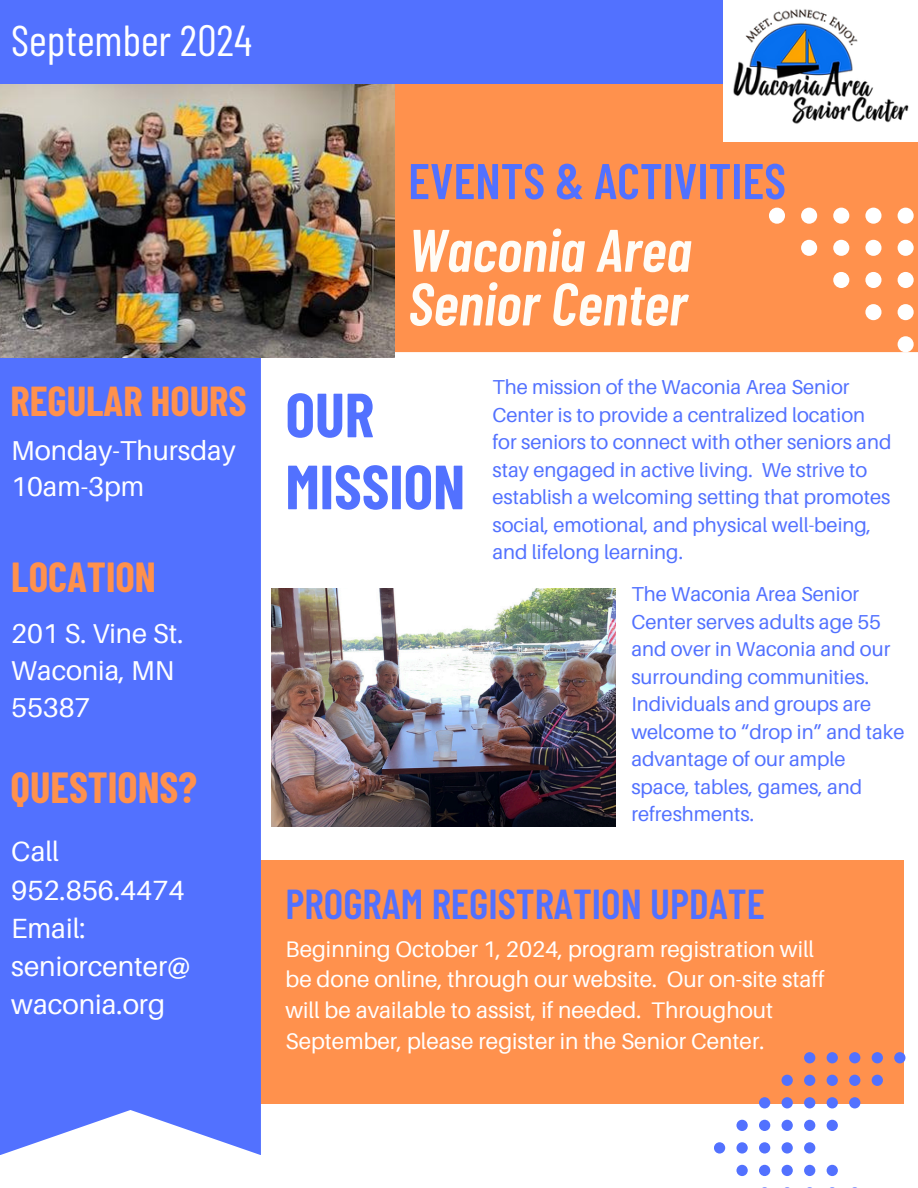
<style>
.page{position:relative;width:918px;height:1188px;background:#fff}
.page>*{position:absolute;margin:0;border:0;box-sizing:border-box;transform-origin:0 0}
.t1{font:700 62.25px/72px "Barlow Condensed";color:#5271ff}
.t2{font:italic 600 59.85px/53.7px "Barlow Condensed";color:#fffcf6}
.t3{font:600 50.1px "Barlow Condensed";color:#5271ff}
.t4{font:43.35px "Barlow Condensed";color:#fff}
.t5{font:700 42.6px "Barlow Condensed";color:#ff914d}
.t6{font:600 41.7px "Barlow Condensed";color:#5271ff}
.t7{font:700 41.1px "Barlow Condensed";color:#ff914d}
.t8{font:700 40.8px "Barlow Condensed";color:#ff914d}
.t9{font:27.75px/38.2px "Aileron";color:#fff}
.t10{font:27.3px/37.2px "Aileron";color:#fff}
.t11{font:22.5px/30.8px "Aileron";color:#fff}
.t12{font:20.25px/27.5px "Aileron";color:#5271ff}
</style>
<div class="page">
<div style="left:0;top:861px;width:904px;height:243px;background:#ff914d"></div>
<div style="left:0;top:357px;width:261px;height:798px;background:#5271ff"></div>
<div style="left:394px;top:84px;width:524px;height:268px;background:#ff914d"></div>
<img style="left:0;top:84px;width:394px;height:273px">
<img style="left:272px;top:588px;width:343px;height:238px">
<div style="left:769px;top:208px;width:16px;height:16px;background:#fff;border-radius:50%"></div>
<div style="left:801px;top:208px;width:16px;height:16px;background:#fff;border-radius:50%"></div>
<div style="left:833px;top:208px;width:16px;height:16px;background:#fff;border-radius:50%"></div>
<div style="left:801px;top:240px;width:16px;height:16px;background:#fff;border-radius:50%"></div>
<div style="left:833px;top:240px;width:16px;height:16px;background:#fff;border-radius:50%"></div>
<div style="left:865px;top:208px;width:17px;height:16px;background:#fff;border-radius:50%"></div>
<div style="left:865px;top:240px;width:17px;height:16px;background:#fff;border-radius:50%"></div>
<div style="left:898px;top:208px;width:16px;height:16px;background:#fff;border-radius:50%"></div>
<div style="left:898px;top:240px;width:16px;height:16px;background:#fff;border-radius:50%"></div>
<div style="left:833px;top:272px;width:16px;height:16px;background:#fff;border-radius:50%"></div>
<div style="left:865px;top:272px;width:17px;height:16px;background:#fff;border-radius:50%"></div>
<div style="left:865px;top:304px;width:17px;height:16px;background:#fff;border-radius:50%"></div>
<div style="left:898px;top:272px;width:16px;height:16px;background:#fff;border-radius:50%"></div>
<div style="left:898px;top:304px;width:16px;height:16px;background:#fff;border-radius:50%"></div>
<div style="left:898px;top:336px;width:16px;height:16px;background:#fff;border-radius:50%"></div>
<div style="left:0;top:0;width:918px;height:84px;background:#5271ff"></div>
<div style="left:894px;top:1052px;width:11px;height:11px;background:#5271ff;border-radius:50%"></div>
<div style="left:872px;top:1052px;width:11px;height:11px;background:#5271ff;border-radius:50%"></div>
<div style="left:849px;top:1052px;width:11px;height:11px;background:#5271ff;border-radius:50%"></div>
<div style="left:872px;top:1075px;width:11px;height:11px;background:#5271ff;border-radius:50%"></div>
<div style="left:849px;top:1075px;width:11px;height:11px;background:#5271ff;border-radius:50%"></div>
<div style="left:827px;top:1052px;width:11px;height:11px;background:#5271ff;border-radius:50%"></div>
<div style="left:827px;top:1075px;width:11px;height:11px;background:#5271ff;border-radius:50%"></div>
<div style="left:804px;top:1052px;width:11px;height:11px;background:#5271ff;border-radius:50%"></div>
<div style="left:804px;top:1075px;width:11px;height:11px;background:#5271ff;border-radius:50%"></div>
<div style="left:849px;top:1097px;width:11px;height:11px;background:#5271ff;border-radius:50%"></div>
<div style="left:827px;top:1097px;width:11px;height:11px;background:#5271ff;border-radius:50%"></div>
<div style="left:827px;top:1120px;width:11px;height:11px;background:#5271ff;border-radius:50%"></div>
<div style="left:804px;top:1097px;width:11px;height:11px;background:#5271ff;border-radius:50%"></div>
<div style="left:804px;top:1120px;width:11px;height:11px;background:#5271ff;border-radius:50%"></div>
<div style="left:804px;top:1142px;width:11px;height:12px;background:#5271ff;border-radius:50%"></div>
<div style="left:782px;top:1075px;width:11px;height:11px;background:#5271ff;border-radius:50%"></div>
<div style="left:782px;top:1097px;width:11px;height:11px;background:#5271ff;border-radius:50%"></div>
<div style="left:759px;top:1097px;width:11px;height:11px;background:#5271ff;border-radius:50%"></div>
<div style="left:782px;top:1120px;width:11px;height:11px;background:#5271ff;border-radius:50%"></div>
<div style="left:759px;top:1120px;width:11px;height:11px;background:#5271ff;border-radius:50%"></div>
<div style="left:736px;top:1120px;width:12px;height:11px;background:#5271ff;border-radius:50%"></div>
<div style="left:782px;top:1142px;width:11px;height:12px;background:#5271ff;border-radius:50%"></div>
<div style="left:759px;top:1142px;width:11px;height:12px;background:#5271ff;border-radius:50%"></div>
<div style="left:736px;top:1142px;width:12px;height:12px;background:#5271ff;border-radius:50%"></div>
<div style="left:714px;top:1142px;width:11px;height:12px;background:#5271ff;border-radius:50%"></div>
<div style="left:827px;top:1165px;width:11px;height:11px;background:#5271ff;border-radius:50%"></div>
<div style="left:804px;top:1165px;width:11px;height:11px;background:#5271ff;border-radius:50%"></div>
<div style="left:782px;top:1165px;width:11px;height:11px;background:#5271ff;border-radius:50%"></div>
<div style="left:759px;top:1165px;width:11px;height:11px;background:#5271ff;border-radius:50%"></div>
<div style="left:736px;top:1165px;width:12px;height:11px;background:#5271ff;border-radius:50%"></div>
<div style="left:723px;top:0;width:195px;height:142px;background:#fff"></div>
<img style="left:733px;top:9px;width:176px;height:115px">
<h4 class="t4" style="left:11px;top:12px;width:242px">September 2024</h4>
<h6 class="t8" style="left:10px;top:375px;width:238px">REGULAR HOURS</h6>
<p class="t10" style="left:11px;top:431px;width:226px">Monday-Thursday<br>10am-3pm</p>
<h6 class="t7" style="left:11px;top:551px;width:146px">LOCATION</h6>
<h1 class="t10" style="left:11px;top:614px;width:174px">201 S. Vine St.<br>Waconia, MN<br>55387</h1>
<p class="t5" style="left:10px;top:760px;width:188px">QUESTIONS?</p>
<p class="t9" style="left:11px;top:832px;width:181px">Call<br>952.856.4474<br>Email: seniorcenter@ waconia.org</p>
<h2 class="t3" style="left:408px;top:149px;width:379px">EVENTS &amp; ACTIVITIES</h2>
<p class="t2" style="left:408px;top:221px;width:285px">Waconia Area<br>Senior Center</p>
<p class="t1" style="left:286px;top:376px;width:181px">OUR<br>MISSION</p>
<h4 class="t12" style="left:492px;top:373px;width:400px">The mission of the Waconia Area Senior Center is to provide a centralized location for seniors to connect with other seniors and stay engaged in active living. We strive to establish a welcoming setting that promotes social, emotional, and physical well-being, and lifelong learning.</h4>
<h3 class="t12" style="left:631px;top:580px;width:275px">The Waconia Area Senior<br>Center serves adults age 55 and over in Waconia and our surrounding communities.<br>Individuals and groups are welcome to “drop in” and take advantage of our ample space, tables, games, and refreshments.</h3>
<h4 class="t6" style="left:286px;top:877px;width:481px">PROGRAM REGISTRATION UPDATE</h4>
<h6 class="t11" style="left:286px;top:933px;width:541px">Beginning October 1, 2024, program registration will be done online, through our website. Our on-site staff will be available to assist, if needed. Throughout September, please register in the Senior Center.</h6>
</div>
